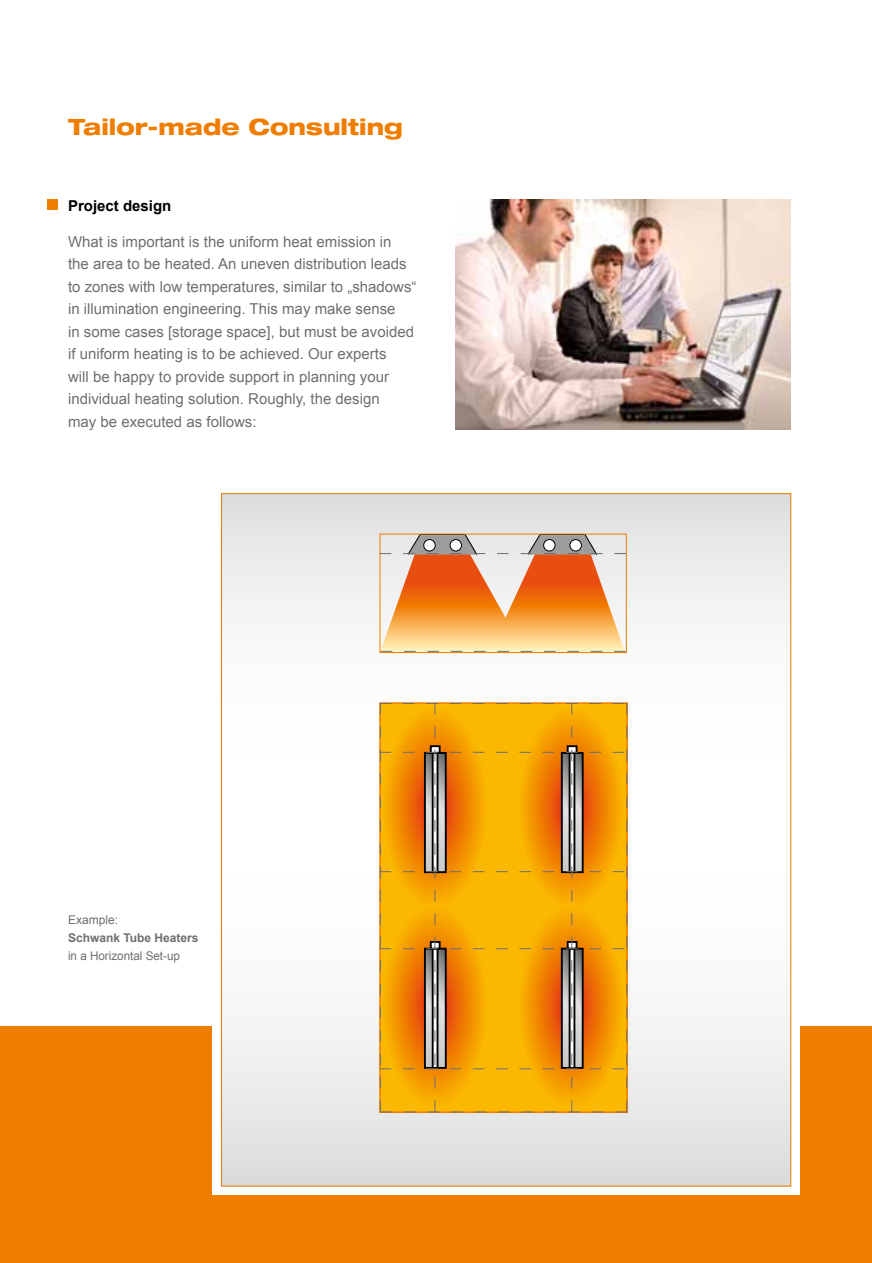
<style>
.page{position:relative;width:872px;height:1263px;background:#fff}
.page>*{position:absolute;margin:0;border:0;box-sizing:border-box;transform-origin:0 0}
.t1{font:800 expanded 22.5px "Helvetica Neue";color:#ef7d00}
.t2{font:15px/22.5px "Arial";color:#706f6f}
.t3{font:700 15px "Arial";color:#000}
.t4{font:12px "Arial";color:#706f6f}
.t5{font:700 12px "Arial";color:#706f6f}
</style>
<div class="page">
<div style="left:0;top:1027px;width:872px;height:236px;background:#ef7d00"></div>
<img style="left:456px;top:200px;width:334px;height:229px">
<svg style="left:213px;top:485px;width:586px;height:710px"></svg>
<svg style="left:223px;top:495px;width:566px;height:689px"></svg>
<div style="left:47px;top:200px;width:10px;height:10px;background:#ef7d00"></div>
<svg style="left:379px;top:534px;width:247px;height:118px;background:#e8aa75"></svg>
<svg style="left:379px;top:703px;width:248px;height:409px;background:#e79b10"></svg>
<h1 class="t1" style="left:68px;top:112px;width:336px">Tailor-made Consulting</h1>
<p class="t3" style="left:68px;top:196px;width:105px">Project design</p>
<p class="t2" style="left:68px;top:230px;width:350px">What is important is the uniform heat emission in<br>the area to be heated. An uneven distribution leads to zones with low temperatures, similar to „shadows“ in illumination engineering. This may make sense<br>in some cases [storage space], but must be avoided if uniform heating is to be achieved. Our experts<br>will be happy to provide support in planning your individual heating solution. Roughly, the design<br>may be executed as follows:</p>
<p class="t4" style="left:68px;top:912px;width:52px">Example:</p>
<p class="t5" style="left:68px;top:930px;width:132px">Schwank Tube Heaters</p>
<p class="t4" style="left:68px;top:948px;width:113px">in a Horizontal Set-up</p>
</div>
